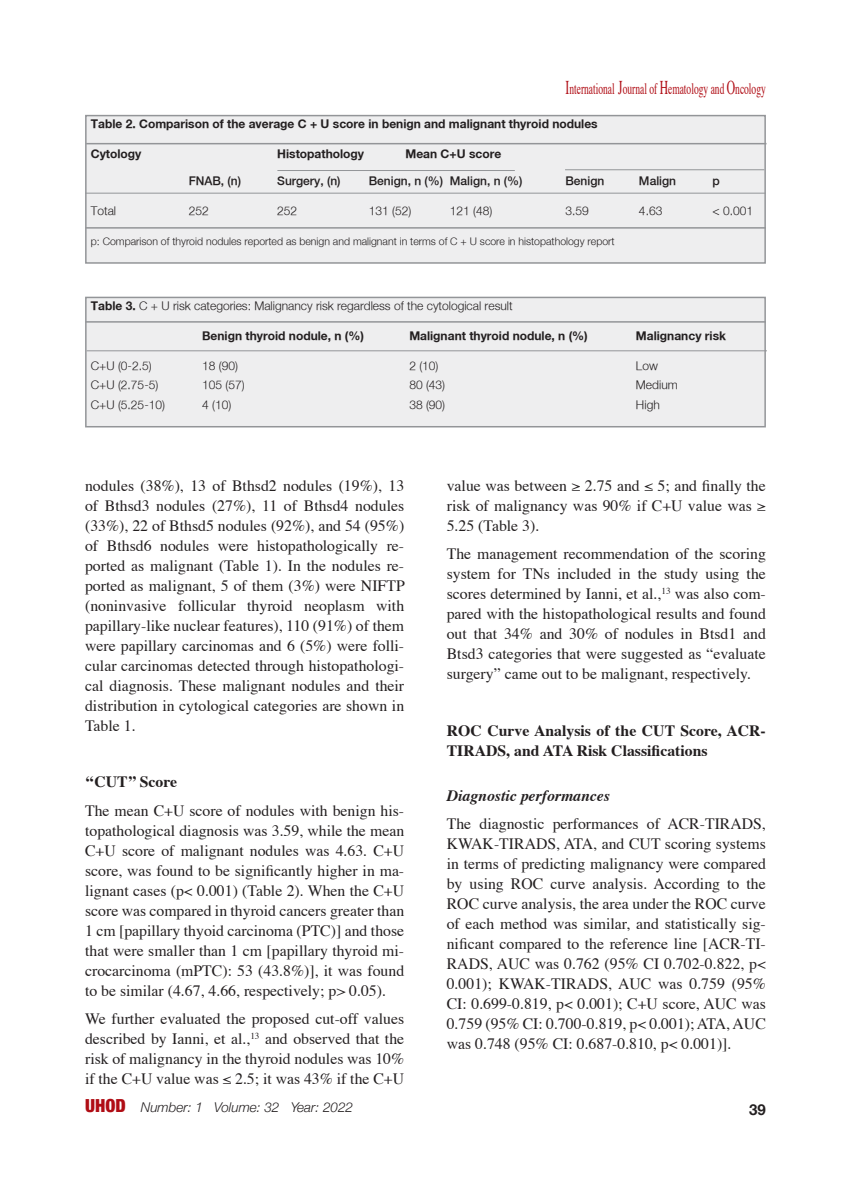
<style>
.page{position:relative;width:851px;height:1191px;background:#fff}
.page>*{position:absolute;margin:0;border:0;box-sizing:border-box;transform-origin:0 0}
.t1{font:15.9px "Times";color:#b00d15;scale:.6 1}
.t2{font:15.75px/20px "Times";color:#231f20;text-align:justify}
.t3{font:700 15.75px/20px "Times";color:#231f20}
.t4{font:italic 700 15.75px "Times";color:#231f20}
.t5{font:700 15px "Helvetica Neu";color:#231f20}
.t6{font:italic 300 13.5px "Helvetica Neue";color:#231f20}
.t7{font:300 12px "Helvetica Neu";color:#231f20}
.t8{font:700 12px "Helvetica Neu";color:#231f20}
.t9{font:500 12px "Helvetica Neu";color:#231f20}
.t10{font:300 10.5px "Helvetica Neu";color:#231f20}
.s1{font-size:19.5px}
.s2{font-weight:700}
.s3{font-weight:900;font-style:normal;font-stretch:condensed;font-size:18px;color:#b00d15}
</style>
<div class="page">
<div style="left:86px;top:116px;width:679px;height:147px;background:#eeeeef"></div>
<div style="left:85px;top:115px;width:680px;height:149px;border:2px solid #939598"></div>
<div style="left:86px;top:297px;width:679px;height:130px;background:#eeeeef"></div>
<div style="left:85px;top:297px;width:680px;height:130px;border:2px solid #939598"></div>
<hr style="left:86px;top:143px;width:680px;height:1px;background:#939598">
<hr style="left:85px;top:227px;width:680px;height:2px;background:#939598">
<hr style="left:277px;top:170px;width:237px;height:1px;background:#939598">
<hr style="left:565px;top:169px;width:199px;height:1px;background:#939598">
<hr style="left:85px;top:193px;width:680px;height:1px;background:#939598">
<hr style="left:85px;top:321px;width:680px;height:2px;background:#939598">
<hr style="left:87px;top:350px;width:679px;height:1px;background:#939598">
<p class="t1" style="left:565px;top:78px;width:335px"><span class="s1">I</span>nternational <span class="s1">J</span>ournal of <span class="s1">H</span>ematology and <span class="s1">O</span>ncology</p>
<p class="t8" style="left:91px;top:116px;width:508px">Table 2. Comparison of the average C + U score in benign and malignant thyroid nodules</p>
<p class="t8" style="left:91px;top:146px;width:52px">Cytology</p>
<p class="t8" style="left:277px;top:146px;width:88px">Histopathology</p>
<p class="t8" style="left:405px;top:146px;width:97px">Mean C+U score</p>
<p class="t9" style="left:189px;top:174px;width:54px">FNAB, (n)</p>
<p class="t9" style="left:277px;top:174px;width:65px">Surgery, (n)</p>
<p class="t9" style="left:369px;top:174px;width:155px">Benign, n (%) Malign, n (%)</p>
<p class="t9" style="left:565px;top:174px;width:40px">Benign</p>
<p class="t9" style="left:639px;top:174px;width:39px">Malign</p>
<p class="t9" style="left:712px;top:174px;width:9px">p</p>
<p class="t7" style="left:91px;top:203px;width:27px">Total</p>
<p class="t7" style="left:189px;top:203px;width:22px">252</p>
<p class="t7" style="left:277px;top:203px;width:22px">252</p>
<p class="t7" style="left:369px;top:203px;width:44px">131 (52)</p>
<p class="t7" style="left:450px;top:203px;width:44px">121 (48)</p>
<p class="t7" style="left:565px;top:203px;width:25px">3.59</p>
<p class="t7" style="left:639px;top:203px;width:25px">4.63</p>
<p class="t7" style="left:712px;top:203px;width:42px">&lt; 0.001</p>
<p class="t10" style="left:91px;top:235px;width:525px">p: Comparison of thyroid nodules reported as benign and malignant in terms of C + U score in histopathology report</p>
<p class="t7" style="left:91px;top:298px;width:423px"><span class="s2">Table 3.</span> C + U risk categories: Malignancy risk regardless of the cytological result</p>
<p class="t8" style="left:202px;top:328px;width:163px">Benign thyroid nodule, n (%)</p>
<p class="t8" style="left:409px;top:328px;width:180px">Malignant thyroid nodule, n (%)</p>
<p class="t8" style="left:636px;top:328px;width:91px">Malignancy risk</p>
<p class="t7" style="left:91px;top:358px;width:62px">C+U (0-2.5)</p>
<p class="t7" style="left:202px;top:358px;width:37px">18 (90)</p>
<p class="t7" style="left:409px;top:358px;width:31px">2 (10)</p>
<p class="t7" style="left:636px;top:358px;width:24px">Low</p>
<p class="t7" style="left:91px;top:378px;width:69px">C+U (2.75-5)</p>
<p class="t7" style="left:202px;top:378px;width:44px">105 (57)</p>
<p class="t7" style="left:409px;top:378px;width:37px">80 (43)</p>
<p class="t7" style="left:636px;top:378px;width:43px">Medium</p>
<p class="t7" style="left:91px;top:397px;width:76px">C+U (5.25-10)</p>
<p class="t7" style="left:202px;top:397px;width:31px">4 (10)</p>
<p class="t7" style="left:409px;top:397px;width:37px">38 (90)</p>
<p class="t7" style="left:636px;top:397px;width:25px">High</p>
<p class="t2" style="left:85px;top:477px;width:321px">nodules (38%), 13 of Bthsd2 nodules (19%), 13 of Bthsd3 nodules (27%), 11 of Bthsd4 nodules (33%), 22 of Bthsd5 nodules (92%), and 54 (95%) of Bthsd6 nodules were histopathologically re&shy;ported as malignant (Table 1). In the nodules re&shy;ported as malignant, 5 of them (3%) were NIFTP (noninvasive follicular thyroid neoplasm with papillary-like nuclear features), 110 (91%) of them were papillary carcinomas and 6 (5%) were folli&shy;cular carcinomas detected through histopathologi&shy;cal diagnosis. These malignant nodules and their distribution in cytological categories are shown in Table 1.</p>
<p class="t3" style="left:85px;top:772px;width:94px">‘‘CUT’’ Score</p>
<p class="t2" style="left:85px;top:801px;width:320px">The mean C+U score of nodules with benign his&shy;topathological diagnosis was 3.59, while the mean C+U score of malignant nodules was 4.63. C+U score, was found to be significantly higher in ma&shy;lignant cases (p&lt; 0.001) (Table 2). When the C+U score was compared in thyroid cancers greater than 1 cm [papillary thyoid carcinoma (PTC)] and those that were smaller than 1 cm [papillary thyroid mi&shy;crocarcinoma (mPTC): 53 (43.8%)], it was found to be similar (4.67, 4.66, respectively; p&gt; 0.05).</p>
<p class="t2" style="left:85px;top:1009px;width:320px">We further evaluated the proposed cut-off values described by Ianni, et al.,<sup>13</sup> and observed that the risk of malignancy in the thyroid nodules was 10% if the C+U value was ≤ 2.5; it was 43% if the C+U</p>
<p class="t2" style="left:446px;top:477px;width:320px">value was between ≥ 2.75 and ≤ 5; and finally the risk of malignancy was 90% if C+U value was ≥ 5.25 (Table 3).</p>
<p class="t2" style="left:446px;top:545px;width:320px">The management recommendation of the scoring system for TNs included in the study using the scores determined by Ianni, et al.,<sup>13</sup> was also com&shy;pared with the histopathological results and found out that 34% and 30% of nodules in Btsd1 and Btsd3 categories that were suggested as “evaluate surgery” came out to be malignant, respectively.</p>
<p class="t3" style="left:446px;top:721px;width:320px">ROC Curve Analysis of the CUT Score, ACR-<br>TIRADS, and ATA Risk Classifications</p>
<p class="t4" style="left:446px;top:785px;width:165px">Diagnostic performances</p>
<p class="t2" style="left:446px;top:814px;width:320px">The diagnostic performances of ACR-TIRADS, KWAK-TIRADS, ATA, and CUT scoring systems in terms of predicting malignancy were compared by using ROC curve analysis. According to the ROC curve analysis, the area under the ROC curve of each method was similar, and statistically sig&shy;nificant compared to the reference line [ACR-TI-RADS, AUC was 0.762 (95% CI 0.702-0.822, p&lt; 0.001); KWAK-TIRADS, AUC was 0.759 (95% CI: 0.699-0.819, p&lt; 0.001); C+U score, AUC was 0.759 (95% CI: 0.700-0.819, p&lt; 0.001); ATA, AUC was 0.748 (95% CI: 0.687-0.810, p&lt; 0.001)].</p>
<p class="t6" style="left:85px;top:1096px;width:269px"><span class="s3">UHOD</span> Number: 1 Volume: 32 Year: 2022</p>
<p class="t5" style="left:749px;top:1100px;width:18px">39</p>
</div>
